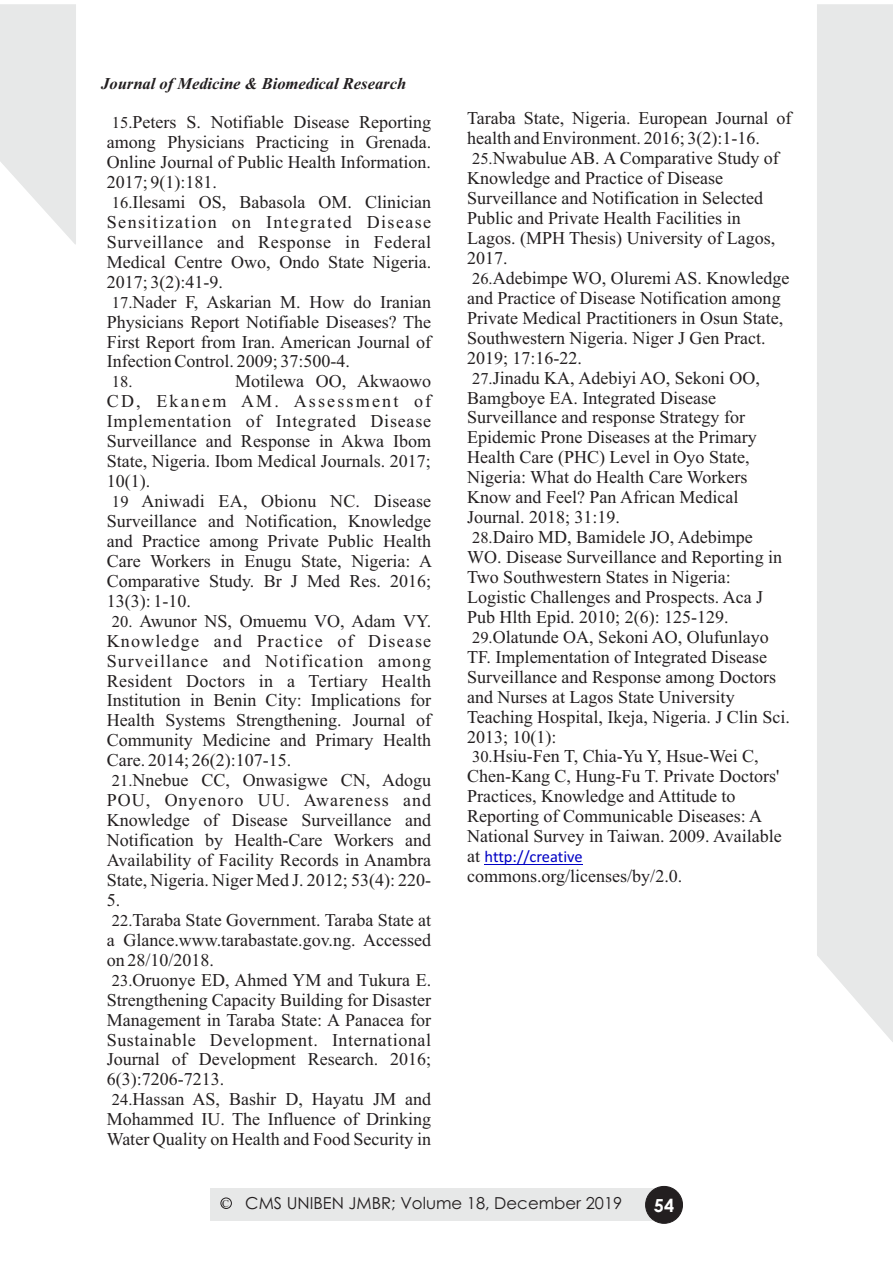
<style>
.page{position:relative;width:893px;height:1262px;background:#fff}
.page>*{position:absolute;margin:0;border:0;box-sizing:border-box;transform-origin:0 0}
.t1{font:18px/20px "Times New Roman";color:#231f20}
.t2{font:700 18px "Century Gothic";color:#fff}
.t3{font:italic 700 16.5px "Times New Roman";color:#231f20}
.t4{font:16.5px "Century Gothic";color:#231f20}
.t5{font:16.5px "Calibri";letter-spacing:-.005em;color:#0000c4}
.t6{font:16.5px "Times New Roman";color:#231f20}
.s1{font-size:16.5px}
.s2{font-family:"Times New Roman";font-size:18px;color:#231f20}
</style>
<div class="page">
<div style="left:817px;top:4px;width:76px;height:1038px;background:#e7e8e8"></div>
<svg style="left:0;top:4px;width:76px;height:241px"></svg>
<div style="left:210px;top:1188px;width:459px;height:33px;background:#e7e8e8"></div>
<div style="left:645px;top:1186px;width:37px;height:37px;background:#231f20;border:1px solid #231f20;border-radius:50%"></div>
<hr style="left:484px;top:863px;width:98px;height:1px;background:#0000c4">
<div style="left:221px;top:1197px;width:10px;height:11px;border:1px solid #231f20;border-radius:50%"></div>
<p class="t3" style="left:101px;top:78px;width:306px">Journal of Medicine &amp; Biomedical Research</p>
<p class="t1" style="left:107px;top:114px;width:326px"><span class="s1">15.</span>Peters S. Notifiable Disease Reporting among Physicians Practicing in Grenada.<br>Online Journal of Public Health Information.<br>2017; 9(1):181.<br><span class="s1">16.</span>Ilesami OS, Babasola OM. Clinician Sensitization on Integrated Disease Surveillance and Response in Federal Medical Centre Owo, Ondo State Nigeria.<br>2017; 3(2):41-9.<br><span class="s1">17.</span>Nader F, Askarian M. How do Iranian Physicians Report Notifiable Diseases? The First Report from Iran. American Journal of Infection Control. 2009; 37:500-4.</p>
<p class="t6" style="left:112px;top:376px;width:22px">18.</p>
<p class="t1" style="left:107px;top:373px;width:327px;text-indent:128px">Motilewa OO, Akwaowo<br>CD, Ekanem AM. Assessment of<br>Implementation of Integrated Disease<br>Surveillance and Response in Akwa Ibom<br>State, Nigeria. Ibom Medical Journals. 2017;<br>10(1).<br><span class="s1">19</span> Aniwadi EA, Obionu NC. Disease<br>Surveillance and Notification, Knowledge and Practice among Private Public Health<br>Care Workers in Enugu State, Nigeria: A<br>Comparative Study. Br J Med Res. 2016;<br>13(3): 1-10.</p>
<p class="t1" style="left:107px;top:612px;width:326px"><span class="s1">20.</span> Awunor NS, Omuemu VO, Adam VY.<br>Knowledge and Practice of Disease Surveillance and Notification among Resident Doctors in a Tertiary Health Institution in Benin City: Implications for Health Systems Strengthening. Journal of Community Medicine and Primary Health Care. 2014; 26(2):107-15.<br><span class="s1">21.</span>Nnebue CC, Onwasigwe CN, Adogu POU, Onyenoro UU. Awareness and Knowledge of Disease Surveillance and Notification by Health-Care Workers and Availability of Facility Records in Anambra State, Nigeria. Niger Med J. 2012; 53(4): 220- 5.<br><span class="s1">22.</span>Taraba State Government. Taraba State at a Glance.www.tarabastate.gov.ng. Accessed on 28/10/2018.<br><span class="s1">23.</span>Oruonye ED, Ahmed YM and Tukura E.<br>Strengthening Capacity Building for Disaster Management in Taraba State: A Panacea for Sustainable Development. International Journal of Development Research. 2016; 6(3):7206-7213.<br><span class="s1">24.</span>Hassan AS, Bashir D, Hayatu JM and Mohammed IU. The Influence of Drinking Water Quality on Health and Food Security in</p>
<p class="t1" style="left:467px;top:110px;width:326px">Taraba State, Nigeria. European Journal of health and Environment. 2016; 3(2):1-16.<br><span class="s1">25.</span>Nwabulue AB. A Comparative Study of Knowledge and Practice of Disease Surveillance and Notification in Selected Public and Private Health Facilities in Lagos. (MPH Thesis) University of Lagos, 2017.<br><span class="s1">26.</span>Adebimpe WO, Oluremi AS. Knowledge and Practice of Disease Notification among Private Medical Practitioners in Osun State, Southwestern Nigeria. Niger J Gen Pract.<br>2019; 17:16-22.<br><span class="s1">27.</span>Jinadu KA, Adebiyi AO, Sekoni OO, Bamgboye EA. Integrated Disease Surveillance and response Strategy for Epidemic Prone Diseases at the Primary Health Care (PHC) Level in Oyo State, Nigeria: What do Health Care Workers Know and Feel? Pan African Medical Journal. 2018; 31:19.<br><span class="s1">28.</span>Dairo MD, Bamidele JO, Adebimpe<br>WO. Disease Surveillance and Reporting in Two Southwestern States in Nigeria:<br>Logistic Challenges and Prospects. Aca J Pub Hlth Epid. 2010; 2(6): 125-129.<br><span class="s1">29.</span>Olatunde OA, Sekoni AO, Olufunlayo TF. Implementation of Integrated Disease Surveillance and Response among Doctors and Nurses at Lagos State University Teaching Hospital, Ikeja, Nigeria. J Clin Sci.<br>2013; 10(1):<br><span class="s1">30.</span>Hsiu-Fen T, Chia-Yu Y, Hsue-Wei C, Chen-Kang C, Hung-Fu T. Private Doctors' Practices, Knowledge and Attitude to Reporting of Communicable Diseases: A National Survey in Taiwan. 2009. Available</p>
<p class="t5" style="left:467px;top:849px;width:117px"><span class="s2">at</span> http://creative</p>
<p class="t1" style="left:467px;top:868px;width:217px">commons.org/licenses/by/2.0.</p>
<p class="t4" style="left:222px;top:1196px;width:401px"><sup>C</sup> CMS UNIBEN JMBR; Volume 18, December 2019</p>
<p class="t2" style="left:654px;top:1198px;width:22px">54</p>
</div>
